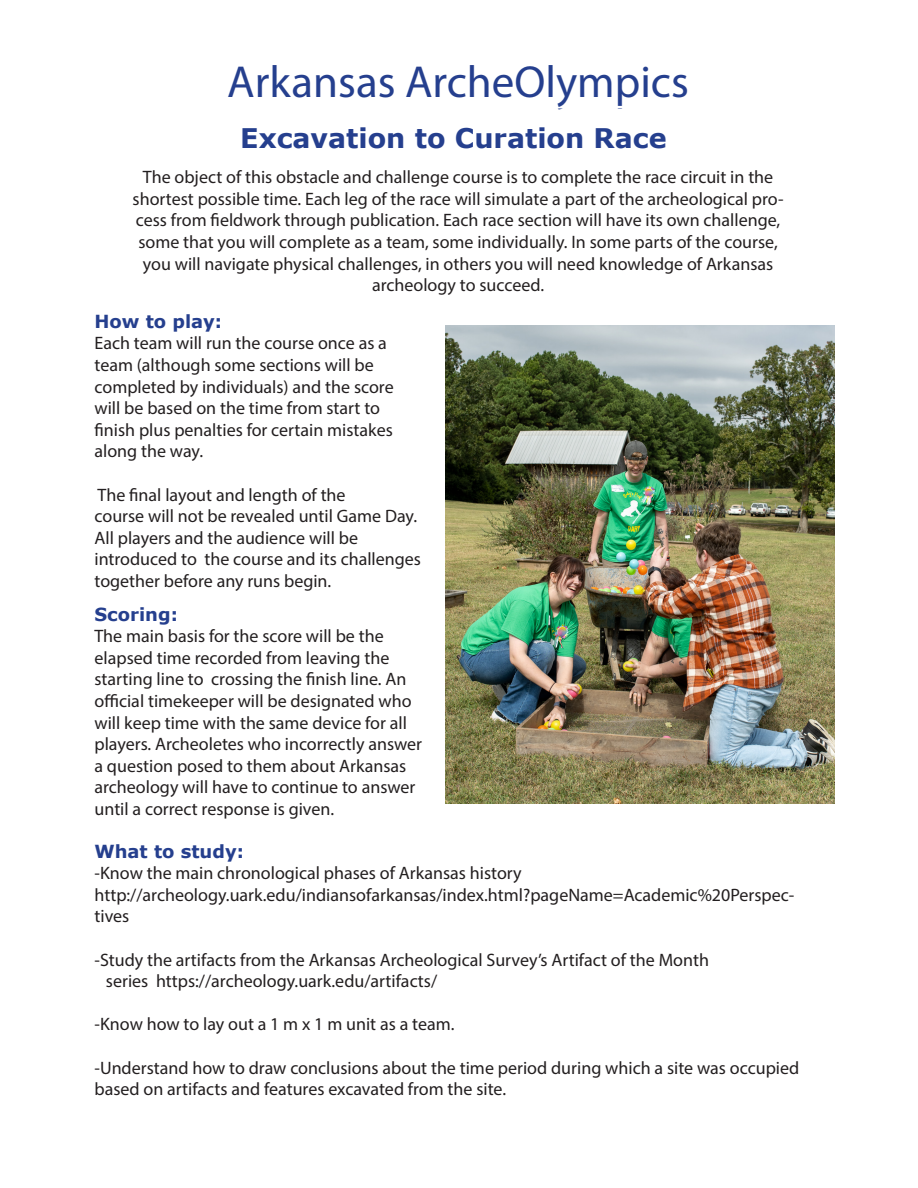
<style>
.page{position:relative;width:918px;height:1188px;background:#fff}
.page>*{position:absolute;margin:0;border:0;box-sizing:border-box;transform-origin:0 0}
.t1{font:45px "Myriad Pro";color:#253f8e}
.t2{font:700 27px "Verdana";color:#253f8e}
.t3{font:18px/21.6px "Myriad Pro";color:#231f20}
.t4{font:700 18px "Verdana";color:#253f8e}
</style>
<div class="page">
<img style="left:446px;top:325px;width:388px;height:479px">
<h1 class="t1" style="left:227px;top:58px;width:463px">Arkansas ArcheOlympics</h1>
<p class="t2" style="left:240px;top:120px;width:428px">Excavation to Curation Race</p>
<p class="t3" style="left:133px;top:166px;width:652px;text-align:center">The object of this obstacle and challenge course is to complete the race circuit in the shortest possible time. Each leg of the race will simulate a part of the archeological pro&shy;cess from fieldwork through publication. Each race section will have its own challenge, some that you will complete as a team, some individually. In some parts of the course, you will navigate physical challenges, in others you will need knowledge of Arkansas archeology to succeed.</p>
<p class="t4" style="left:94px;top:308px;width:129px">How to play:</p>
<p class="t3" style="left:94px;top:332px;width:294px">Each team will run the course once as a team (although some sections will be</p>
<p class="t3" style="left:94px;top:375px;width:301px">completed by individuals) and the score will be based on the time from start to finish plus penalties for certain mistakes along the way.</p>
<p class="t3" style="left:98px;top:483px;width:250px">The final layout and length of the</p>
<p class="t3" style="left:94px;top:505px;width:324px">course will not be revealed until Game Day.<br>All players and the audience will be</p>
<p class="t3" style="left:94px;top:548px;width:328px">introduced to the course and its challenges together before any runs begin.</p>
<p class="t4" style="left:94px;top:601px;width:85px">Scoring:</p>
<p class="t3" style="left:94px;top:625px;width:329px">The main basis for the score will be the elapsed time recorded from leaving the starting line to crossing the finish line. An official timekeeper will be designated who will keep time with the same device for all players. Archeoletes who incorrectly answer a question posed to them about Arkansas archeology will have to continue to answer until a correct response is given.</p>
<p class="t4" style="left:94px;top:838px;width:151px">What to study:</p>
<p class="t3" style="left:94px;top:862px;width:429px">-Know the main chronological phases of Arkansas history</p>
<p class="t3" style="left:94px;top:884px;width:701px">http://archeology.uark.edu/indiansofarkansas/index.html?pageName=Academic%20Perspec&shy;tives</p>
<p class="t3" style="left:94px;top:948px;width:616px">-Study the artifacts from the Arkansas Archeological Survey’s Artifact of the Month</p>
<p class="t3" style="left:106px;top:970px;width:333px">series https://archeology.uark.edu/artifacts/</p>
<p class="t3" style="left:94px;top:1013px;width:361px">-Know how to lay out a 1 m x 1 m unit as a team.</p>
<p class="t3" style="left:94px;top:1056px;width:706px">-Understand how to draw conclusions about the time period during which a site was occupied based on artifacts and features excavated from the site.</p>
</div>
